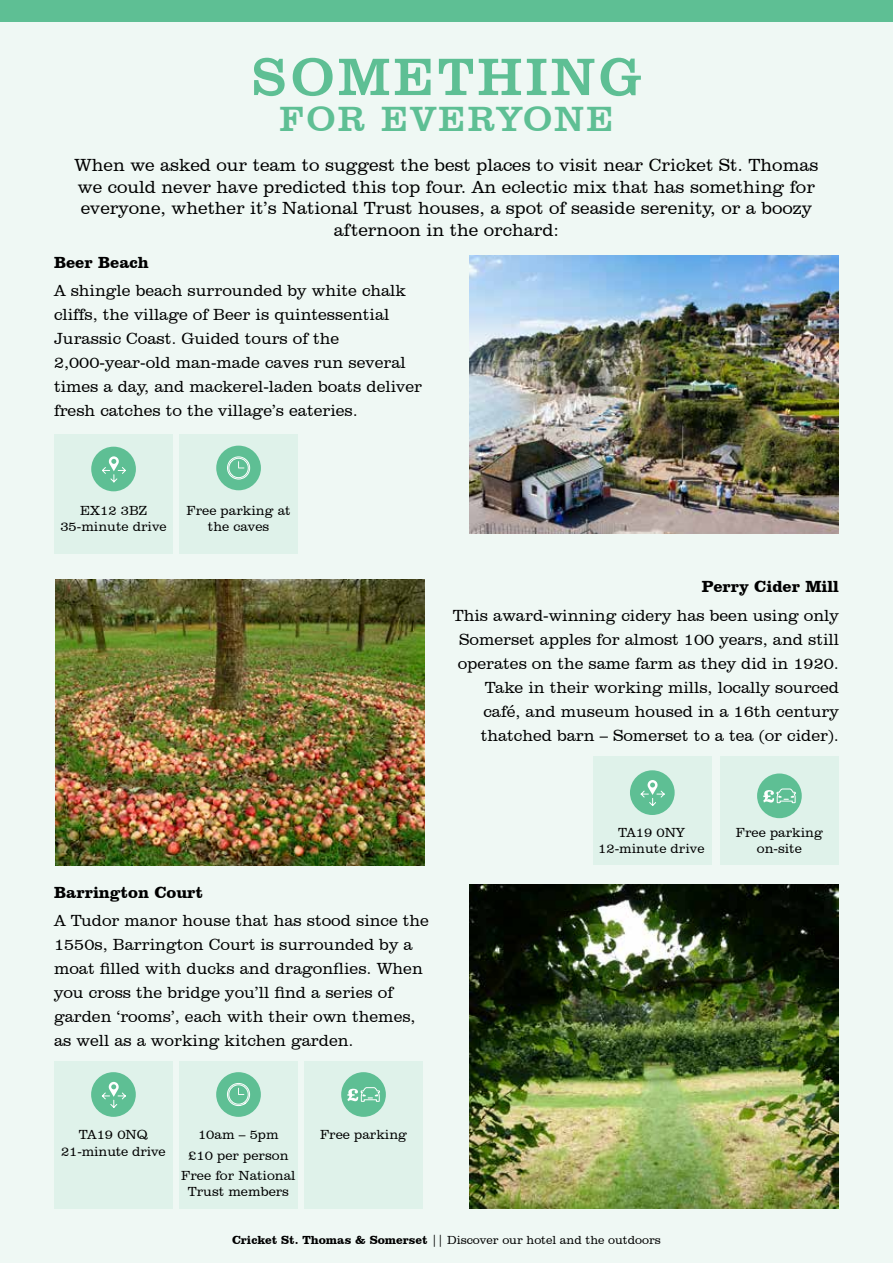
<style>
.page{position:relative;width:893px;height:1263px;background:#fff}
.page>*{position:absolute;margin:0;border:0;box-sizing:border-box;transform-origin:0 0}
.t1{font:54px "Clarendon BT";letter-spacing:.06em;color:#5ebf94}
.t2{font:36px "Clarendon BT";letter-spacing:.06em;color:#5ebf94}
.t3{font:300 18px/21.6px "Clarendon BT";color:#000;text-align:center}
.t4{font:300 16.5px/24px "Clarendon BT";color:#000}
.t5{font:700 16.5px "Clarendon BT";color:#000}
.t6{font:300 13.5px/16.2px "Clarendon BT";color:#000;text-align:center}
.t7{font:300 12px "Clarendon BT";color:#000}
.s1{font-weight:700}
</style>
<div class="page">
<div style="left:0;top:1px;width:893px;height:1262px;background:#eff8f4"></div>
<div style="left:593px;top:756px;width:119px;height:109px;background:#dff2ea"></div>
<div style="left:720px;top:756px;width:119px;height:109px;background:#dff2ea"></div>
<div style="left:179px;top:434px;width:119px;height:119px;background:#dff2ea"></div>
<div style="left:54px;top:434px;width:119px;height:119px;background:#dff2ea"></div>
<img style="left:470px;top:256px;width:369px;height:278px">
<img style="left:55px;top:580px;width:369px;height:285px">
<div style="left:91px;top:447px;width:45px;height:44px;background:#5ebf94;border-radius:50%"></div>
<svg style="left:102px;top:456px;width:24px;height:27px"></svg>
<div style="left:216px;top:446px;width:45px;height:44px;background:#5ebf94;border-radius:50%"></div>
<svg style="left:227px;top:456px;width:24px;height:24px"></svg>
<div style="left:630px;top:770px;width:45px;height:45px;background:#5ebf94;border-radius:50%"></div>
<svg style="left:640px;top:780px;width:25px;height:26px"></svg>
<div style="left:757px;top:773px;width:45px;height:45px;background:#5ebf94;border-radius:50%"></div>
<svg style="left:763px;top:789px;width:33px;height:15px"></svg>
<div style="left:1px;top:0;width:892px;height:21px;background:#5ebf94"></div>
<div style="left:304px;top:1061px;width:119px;height:148px;background:#dff2ea"></div>
<div style="left:179px;top:1061px;width:118px;height:148px;background:#dff2ea"></div>
<div style="left:54px;top:1061px;width:119px;height:148px;background:#dff2ea"></div>
<img style="left:470px;top:885px;width:369px;height:324px">
<div style="left:91px;top:1072px;width:45px;height:45px;background:#5ebf94;border-radius:50%"></div>
<svg style="left:102px;top:1082px;width:24px;height:26px"></svg>
<div style="left:216px;top:1072px;width:45px;height:45px;background:#5ebf94;border-radius:50%"></div>
<svg style="left:227px;top:1083px;width:24px;height:23px"></svg>
<div style="left:341px;top:1072px;width:45px;height:45px;background:#5ebf94;border-radius:50%"></div>
<svg style="left:347px;top:1087px;width:33px;height:15px"></svg>
<h1 class="t1" style="left:252px;top:43px;width:391px">SOMETHING</h1>
<h2 class="t2" style="left:279px;top:96px;width:336px">FOR EVERYONE</h2>
<p class="t3" style="left:75px;top:154px;width:745px">When we asked our team to suggest the best places to visit near Cricket St. Thomas we could never have predicted this top four. An eclectic mix that has something for everyone, whether it’s National Trust houses, a spot of seaside serenity, or a boozy afternoon in the orchard:</p>
<p class="t5" style="left:54px;top:252px;width:96px">Beer Beach</p>
<p class="t4" style="left:54px;top:278px;width:370px">A shingle beach surrounded by white chalk cliffs, the village of Beer is quintessential Jurassic Coast. Guided tours of the 2,000-year-old man-made caves run several times a day, and mackerel-laden boats deliver fresh catches to the village’s eateries.</p>
<p class="t6" style="left:60px;top:502px;width:108px">EX12 3BZ<br>35-minute drive</p>
<p class="t6" style="left:187px;top:502px;width:106px">Free parking at the caves</p>
<p class="t5" style="left:702px;top:576px;width:139px">Perry Cider Mill</p>
<p class="t4" style="left:453px;top:603px;width:388px;text-align:right">This award-winning cidery has been using only Somerset apples for almost 100 years, and still operates on the same farm as they did in 1920.<br>Take in their working mills, locally sourced café, and museum housed in a 16th century thatched barn – Somerset to a tea (or cider).</p>
<p class="t5" style="left:54px;top:882px;width:151px">Barrington Court</p>
<p class="t4" style="left:54px;top:908px;width:376px">A Tudor manor house that has stood since the 1550s, Barrington Court is surrounded by a moat filled with ducks and dragonflies. When you cross the bridge you’ll find a series of garden ‘rooms’, each with their own themes, as well as a working kitchen garden.</p>
<p class="t6" style="left:61px;top:1126px;width:106px">TA19 0NQ<br>21-minute drive</p>
<p class="t6" style="left:181px;top:1124px;width:116px;line-height:20.4px">10am – 5pm<br>£10 per person<br>Free for National</p>
<p class="t6" style="left:188px;top:1183px;width:103px">Trust members</p>
<p class="t6" style="left:320px;top:1126px;width:89px">Free parking</p>
<p class="t6" style="left:598px;top:824px;width:108px">TA19 0NY<br>12-minute drive</p>
<p class="t6" style="left:736px;top:824px;width:89px">Free parking on-site</p>
<p class="t7" style="left:232px;top:1233px;width:430px"><span class="s1">Cricket St. Thomas &amp; Somerset</span> || Discover our hotel and the outdoors</p>
</div>
